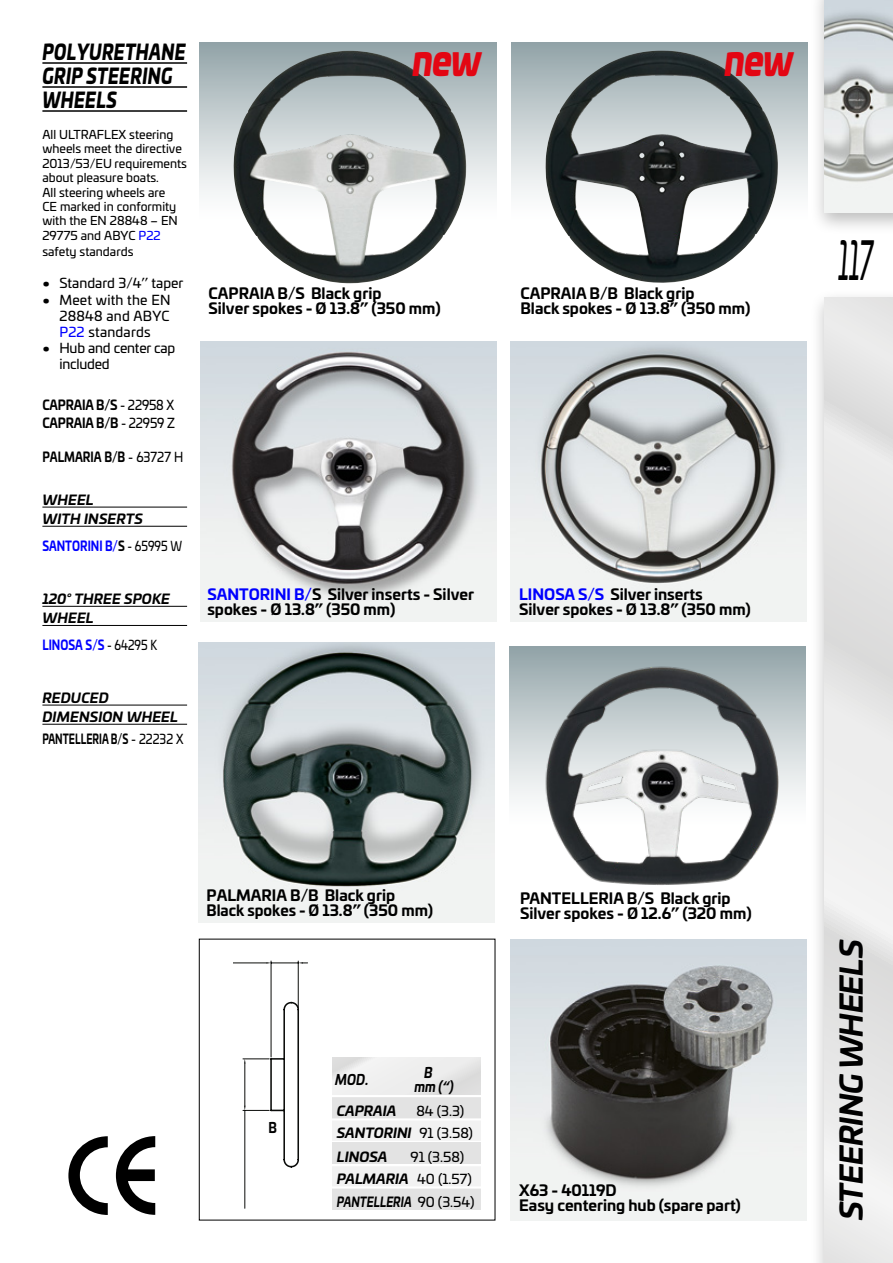
<style>
.page{position:relative;width:893px;height:1263px;background:#fff}
.page>*{position:absolute;margin:0;border:0;box-sizing:border-box;transform-origin:0 0}
.t1{font:italic 52.5px "Univia Pro";color:#000;scale:.46 1}
.t2{font:italic 900 42px "Univia Pro";letter-spacing:-.025em;color:#e30613;scale:.8 1}
.t3{font:italic 700 30px "Univia Pro";letter-spacing:-.015em;color:#000}
.t4{font:italic 900 21px/24px "Univia Pro";letter-spacing:.02em;color:#000;scale:.78 1}
.t5{font:700 15px/15px "Univia Pro";color:#000}
.t6{font:italic 700 14.25px/14.2px "Univia Pro";color:#000;scale:.85 1}
.t7{font:700 14.25px "Univia Pro";color:#000;scale:.85 1}
.t8{font:13.5px/16.2px "Univia Pro";color:#000}
.t9{font:italic 700 13.5px/19.2px "Univia Pro";letter-spacing:.01em;color:#000}
.t10{font:700 13.5px "Univia Pro";color:#00f;scale:.8 1}
.t11{font:700 13.5px/18px "Univia Pro";color:#000;scale:.88 1}
.t12{font:700 13.5px "Univia Pro";color:#000;scale:.71 1}
.t13{font:italic 700 13.5px "Univia Pro";letter-spacing:.01em;color:#000;scale:.8 1}
.t14{font:700 13.5px "Univia Pro";color:#000;scale:.82 1}
.t15{font:12px/14.4px "Univia Pro";color:#000}
.s1{color:#00f}
.s2{font-family:"Univia Pro Ultra"}
.s3{font-weight:400}
.s4{color:#000}
.s5{font-weight:400;color:#000}
.s6{font-weight:700;font-style:italic}
.s7{font-weight:400;font-style:normal}
</style>
<div class="page">
<img style="left:199px;top:642px;width:296px;height:281px">
<div style="left:810px;top:289px;width:83px;height:974px;background:#000;opacity:.26"></div>
<div style="left:825px;top:298px;width:68px;height:965px;background:linear-gradient(to right,#e8e8e7,#e8e8e7)"></div>
<div style="left:810px;top:0;width:83px;height:235px;background:#000;opacity:.26"></div>
<img style="left:825px;top:0;width:68px;height:213px">
<img style="left:511px;top:940px;width:296px;height:280px">
<img style="left:510px;top:646px;width:295px;height:239px">
<img style="left:200px;top:341px;width:296px;height:281px">
<svg style="left:333px;top:1058px;width:148px;height:37px"></svg>
<svg style="left:68px;top:1136px;width:40px;height:79px"></svg>
<svg style="left:116px;top:1136px;width:39px;height:79px"></svg>
<hr style="left:298px;top:961px;width:1px;height:47px;background:#0b0c0a">
<hr style="left:271px;top:961px;width:1px;height:96px;background:#0b0c0a">
<hr style="left:233px;top:962px;width:33px;height:1px;background:#0b0c0a">
<svg style="left:266px;top:962px;width:42px;height:2px"></svg>
<hr style="left:244px;top:1110px;width:1px;height:98px;background:#0b0c0a">
<svg style="left:242px;top:1001px;width:57px;height:167px"></svg>
<div style="left:333px;top:1097px;width:148px;height:21px;background:#e3e3e3"></div>
<div style="left:333px;top:1119px;width:148px;height:22px;background:#f2f2f2"></div>
<div style="left:333px;top:1165px;width:148px;height:21px;background:#f2f2f2"></div>
<hr style="left:330px;top:1118px;width:157px;height:2px;background:#fff">
<hr style="left:330px;top:1164px;width:157px;height:2px;background:#fff">
<svg style="left:511px;top:42px;width:297px;height:153px;background:#bcc7ca"></svg>
<img style="left:545px;top:51px;width:233px;height:232px">
<svg style="left:199px;top:42px;width:297px;height:242px"></svg>
<img style="left:233px;top:51px;width:233px;height:232px">
<div style="left:333px;top:1143px;width:148px;height:21px;background:#e3e3e3"></div>
<hr style="left:42px;top:62px;width:145px;height:2px;background:#000">
<hr style="left:42px;top:86px;width:145px;height:2px;background:#000">
<hr style="left:42px;top:110px;width:145px;height:2px;background:#000">
<hr style="left:42px;top:507px;width:145px;height:1px;background:#000">
<hr style="left:42px;top:526px;width:145px;height:1px;background:#000">
<hr style="left:42px;top:606px;width:145px;height:1px;background:#000">
<hr style="left:42px;top:625px;width:145px;height:1px;background:#000">
<hr style="left:42px;top:705px;width:145px;height:1px;background:#000">
<hr style="left:42px;top:724px;width:145px;height:1px;background:#000">
<img style="left:511px;top:341px;width:296px;height:281px">
<div style="left:333px;top:1188px;width:148px;height:22px;background:#e3e3e3"></div>
<h3 class="t4" style="left:42px;top:39px;width:185px">POLYURETHANE<br>GRIP STEERING<br>WHEELS</h3>
<p class="t15" style="left:42px;top:127px;width:146px">All ULTRAFLEX steering wheels meet the directive<br>2013/53/EU requirements about pleasure boats.<br>All steering wheels are<br>CE marked in conformity with the EN 28848 – EN<br>29775 and ABYC <span class="s1">P22</span></p>
<p class="t15" style="left:42px;top:244px;width:93px">safety standards</p>
<p class="t8" style="left:42px;top:275px;width:143px"><span class="s2">•</span> Standard 3/4’’ taper</p>
<p class="t8" style="left:59px;top:291px;width:113px;text-align:justify;text-indent:-17px"><span class="s2">•</span> Meet with the EN 28848 and ABYC <span class="s1">P22</span> standards</p>
<p class="t8" style="left:59px;top:339px;width:117px;text-indent:-17px"><span class="s2">•</span> Hub and center cap included</p>
<p class="t11" style="left:42px;top:394px;width:152px">CAPRAIA B/S <span class="s3">- 22958 X<br></span>CAPRAIA B/B <span class="s3">- 22959 Z</span></p>
<p class="t14" style="left:42px;top:446px;width:173px">PALMARIA B/B <span class="s3">- 63727 H</span></p>
<p class="t9" style="left:42px;top:489px;width:102px">WHEEL<br>WITH INSERTS</p>
<p class="t10" style="left:42px;top:535px;width:176px">SANTORINI B/<span class="s4">S</span> <span class="s5">- 65995 W</span></p>
<p class="t9" style="left:42px;top:588px;width:129px">120° THREE SPOKE<br>WHEEL</p>
<p class="t10" style="left:42px;top:634px;width:145px">LINOSA S/S <span class="s5">- 64295 K</span></p>
<p class="t9" style="left:42px;top:687px;width:137px">REDUCED<br>DIMENSION WHEEL</p>
<p class="t12" style="left:42px;top:728px;width:200px">PANTELLERIA B/S <span class="s3">- 22232 X</span></p>
<h2 class="t2" style="left:412px;top:25px;width:88px">new</h2>
<h2 class="t2" style="left:724px;top:25px;width:88px">new</h2>
<p class="t5" style="left:209px;top:285px;width:234px">CAPRAIA B/S Black grip<br>Silver spokes - Ø 13.8” (350 mm)</p>
<p class="t5" style="left:520px;top:285px;width:232px">CAPRAIA B/B Black grip<br>Black spokes - Ø 13.8” (350 mm)</p>
<p class="t5" style="left:207px;top:586px;width:268px"><span class="s1">SANTORINI B/</span>S Silver inserts - Silver spokes - Ø 13.8” (350 mm)</p>
<p class="t5" style="left:519px;top:585px;width:233px"><span class="s1">LINOSA S/S</span> Silver inserts<br>Silver spokes - Ø 13.8” (350 mm)</p>
<h1 class="t1" style="left:838px;top:221px;width:77px">117</h1>
<p class="t5" style="left:207px;top:886px;width:228px">PALMARIA B/B Black grip<br>Black spokes - Ø 13.8” (350 mm)</p>
<p class="t5" style="left:520px;top:889px;width:233px">PANTELLERIA B/S Black grip<br>Silver spokes - Ø 12.6” (320 mm)</p>
<p class="t7" style="left:269px;top:1116px;width:11px">B</p>
<p class="t6" style="left:335px;top:1071px;width:41px">MOD.</p>
<p class="t6" style="left:414px;top:1065px;width:48px;text-indent:10px">B mm (“)</p>
<p class="t9" style="left:337px;top:1100px;width:61px">CAPRAIA</p>
<p class="t8" style="left:337px;top:1099px;width:138px;line-height:22.4px;text-indent:79px">84 (3.3)<br><span class="s6">SANTORINI</span> 91 (3.58)</p>
<p class="t9" style="left:337px;top:1168px;width:137px">PALMARIA <span class="s7">40 (1.57)</span></p>
<p class="t9" style="left:337px;top:1146px;width:52px">LINOSA</p>
<p class="t8" style="left:411px;top:1148px;width:55px">91 (3.58)</p>
<p class="t13" style="left:337px;top:1191px;width:174px">PANTELLERIA <span class="s7">90 (3.54)</span></p>
<p class="t5" style="left:519px;top:1182px;width:223px">X63 - 40119D<br>Easy centering hub (spare part)</p>
<h3 class="t3" style="left:828px;top:1220px;width:282px;rotate:-90deg">STEERING WHEELS</h3>
</div>
